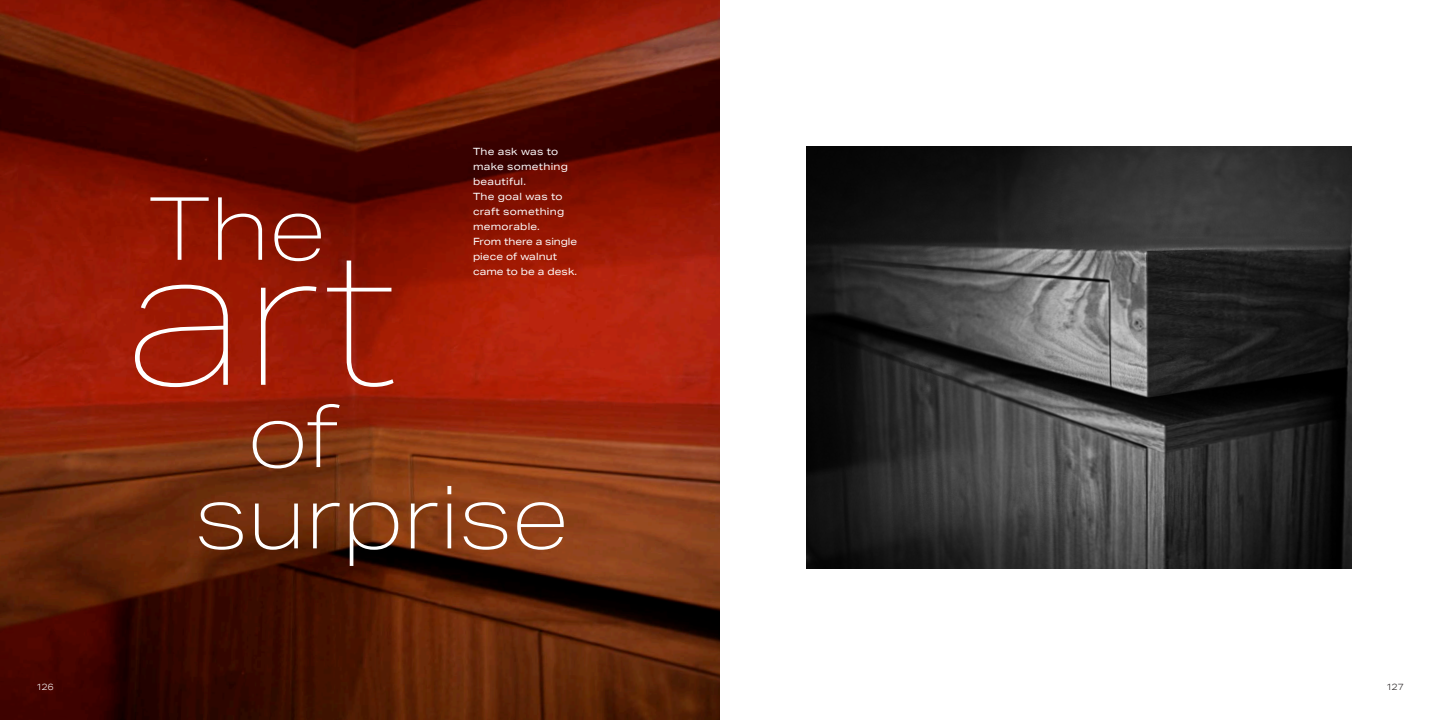
<style>
.page{position:relative;width:1440px;height:720px;background:#fff}
.page>*{position:absolute;margin:0;border:0;box-sizing:border-box;transform-origin:0 0}
.t1{font:190px "Aktiv Grotesk Ex Hair";color:#fff}
.t2{font:100 87.4px "Aktiv Grotesk Ex";color:#fff}
.t3{font:10px/15px "Aktiv Grotesk Ex";letter-spacing:.03em;color:#fff}
.t4{font:300 9px "Aktiv Grotesk Ex";color:#fff}
.t5{font:300 9px "Aktiv Grotesk Ex";color:#231f20}
</style>
<div class="page">
<img style="left:0;top:0;width:720px;height:720px">
<img style="left:806px;top:146px;width:545px;height:423px">
<p class="t3" style="left:473px;top:144px;width:106px">The ask was to make something beautiful.<br>The goal was to craft something memorable.<br>From there a single piece of walnut came to be a desk.</p>
<p class="t2" style="left:149px;top:179px;width:179px">The</p>
<p class="t1" style="left:125px;top:212px;width:274px">art</p>
<p class="t2" style="left:248px;top:387px;width:93px">of</p>
<p class="t2" style="left:194px;top:468px;width:376px">surprise</p>
<p class="t4" style="left:36px;top:682px;width:19px">126</p>
<p class="t5" style="left:1386px;top:682px;width:19px">127</p>
</div>
